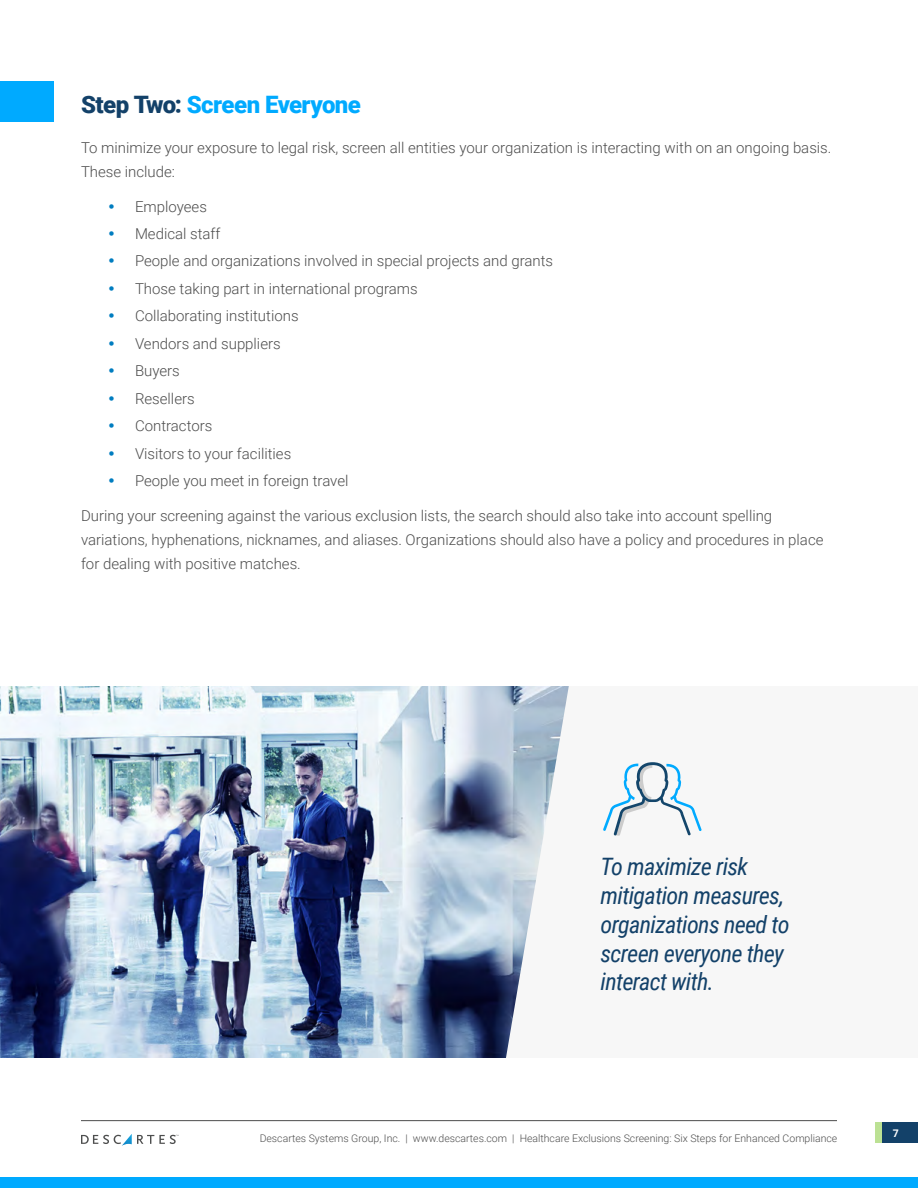
<style>
.page{position:relative;width:918px;height:1188px;background:#fff}
.page>*{position:absolute;margin:0;border:0;box-sizing:border-box;transform-origin:0 0}
.t1{font:italic 24px/28.8px "Roboto Condensed";letter-spacing:-.025em;color:#134169}
.t2{font:900 24px "Roboto";letter-spacing:-.025em;color:#0af}
.t3{font:300 15px/27.5px "Roboto";color:#4d4d4d}
.t4{font:700 11.1px "Roboto";color:#fff}
.t5{font:300 10.5px "Roboto";color:#4d4d4d}
.s1{color:#134169}
.s2{font-size:10.5px}
</style>
<div class="page">
<svg style="left:81px;top:1134px;width:98px;height:12px"></svg>
<hr style="left:81px;top:1120px;width:756px;height:1px;background:#4d4d4d">
<div style="left:882px;top:1122px;width:36px;height:21px;background:#134169"></div>
<div style="left:876px;top:1122px;width:6px;height:21px;background:#bce194"></div>
<div style="left:0;top:1177px;width:918px;height:11px;background:#0af"></div>
<div style="left:0;top:81px;width:54px;height:41px;background:#0af"></div>
<img style="left:0;top:686px;width:504px;height:372px">
<svg style="left:504px;top:686px;width:65px;height:372px"></svg>
<svg style="left:603px;top:762px;width:99px;height:74px"></svg>
<h1 class="t2" style="left:81px;top:87px;width:281px"><span class="s1">Step Two:</span> Screen Everyone</h1>
<p class="t3" style="left:81px;top:135px;width:752px;line-height:24px">To minimize your exposure to legal risk, screen all entities your organization is interacting with on an ongoing basis.<br>These include:</p>
<p class="t3" style="left:135px;top:192px;width:420px">Employees<br>Medical staff<br>People and organizations involved in special projects and grants<br>Those taking part in international programs<br>Collaborating institutions<br>Vendors and suppliers<br>Buyers<br>Resellers<br>Contractors<br>Visitors to your facilities<br>People you meet in foreign travel</p>
<p class="t3" style="left:81px;top:503px;width:744px;line-height:24px">During your screening against the various exclusion lists, the search should also take into account spelling variations, hyphenations, nicknames, and aliases. Organizations should also have a policy and procedures in place for dealing with positive matches.</p>
<h1 class="t1" style="left:601px;top:851px;width:190px">To maximize risk mitigation measures, organizations need to screen everyone they interact with.</h1>
<p class="t5" style="left:260px;top:1131px;width:579px">Descartes Systems Group, Inc. | www.descartes.com | Healthcare Exclusions Screening: Six Steps for Enhanced Compliance</p>
<p class="t4" style="left:892px;top:1126px;width:9px">7<span class="s2">7</span></p>
</div>
